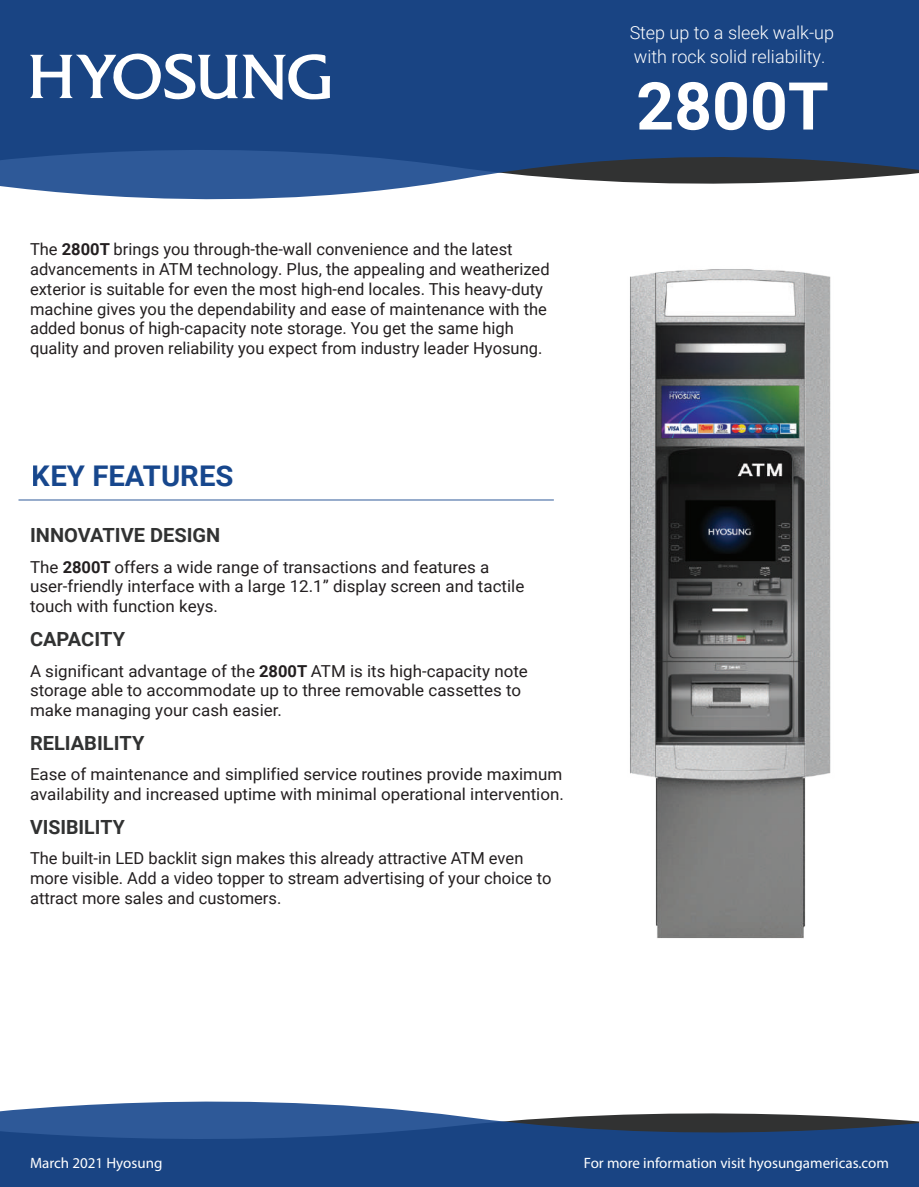
<style>
.page{position:relative;width:919px;height:1187px;background:#fff}
.page>*{position:absolute;margin:0;border:0;box-sizing:border-box;transform-origin:0 0}
.t1{font:700 66px "Roboto";color:#fff}
.t2{font:700 28.5px "Roboto";color:#17478d}
.t3{font:700 19.5px "Roboto";color:#313232}
.t4{font:300 18px/24px "Roboto";color:#fff}
.t5{font:16.5px/19.8px "Roboto";color:#231f20}
.t6{font:15px "Myriad Pro";color:#fff}
.s1{font-weight:700}
</style>
<div class="page">
<svg style="left:0;top:0;width:918px;height:199px;background:#2b5189"></svg>
<svg style="left:0;top:1101px;width:918px;height:85px;background:#395c8f"></svg>
<hr style="left:18px;top:499px;width:536px;height:1px;background:#17478d">
<svg style="left:30px;top:52px;width:300px;height:48px"></svg>
<img style="left:630px;top:269px;width:201px;height:670px">
<p class="t4" style="left:629px;top:20px;width:206px">Step up to a sleek walk-up with rock solid reliability.</p>
<p class="t5" style="left:30px;top:239px;width:521px">The <span class="s1">2800T</span> brings you through-the-wall convenience and the latest advancements in ATM technology. Plus, the appealing and weatherized exterior is suitable for even the most high-end locales. This heavy-duty machine gives you the dependability and ease of maintenance with the added bonus of high-capacity note storage. You get the same high quality and proven reliability you expect from industry leader Hyosung.</p>
<h2 class="t2" style="left:32px;top:456px;width:203px">KEY FEATURES</h2>
<p class="t3" style="left:30px;top:521px;width:192px">INNOVATIVE DESIGN</p>
<p class="t5" style="left:30px;top:556px;width:496px">The <span class="s1">2800T</span> offers a wide range of transactions and features a user-friendly interface with a large 12.1” display screen and tactile touch with function keys.</p>
<p class="t3" style="left:30px;top:625px;width:97px">CAPACITY</p>
<p class="t5" style="left:30px;top:660px;width:499px">A significant advantage of the <span class="s1">2800T</span> ATM is its high-capacity note storage able to accommodate up to three removable cassettes to make managing your cash easier.</p>
<p class="t3" style="left:30px;top:729px;width:116px">RELIABILITY</p>
<p class="t5" style="left:30px;top:764px;width:535px">Ease of maintenance and simplified service routines provide maximum availability and increased uptime with minimal operational intervention.</p>
<p class="t3" style="left:30px;top:813px;width:96px">VISIBILITY</p>
<p class="t5" style="left:30px;top:848px;width:523px">The built-in LED backlit sign makes this already attractive ATM even more visible. Add a video topper to stream advertising of your choice to attract more sales and customers.</p>
<h1 class="t1" style="left:636px;top:60px;width:194px">2800T</h1>
<p class="t6" style="left:30px;top:1153px;width:134px">March 2021 Hyosung</p>
<p class="t6" style="left:584px;top:1153px;width:306px">For more information visit hyosungamericas.com</p>
</div>
